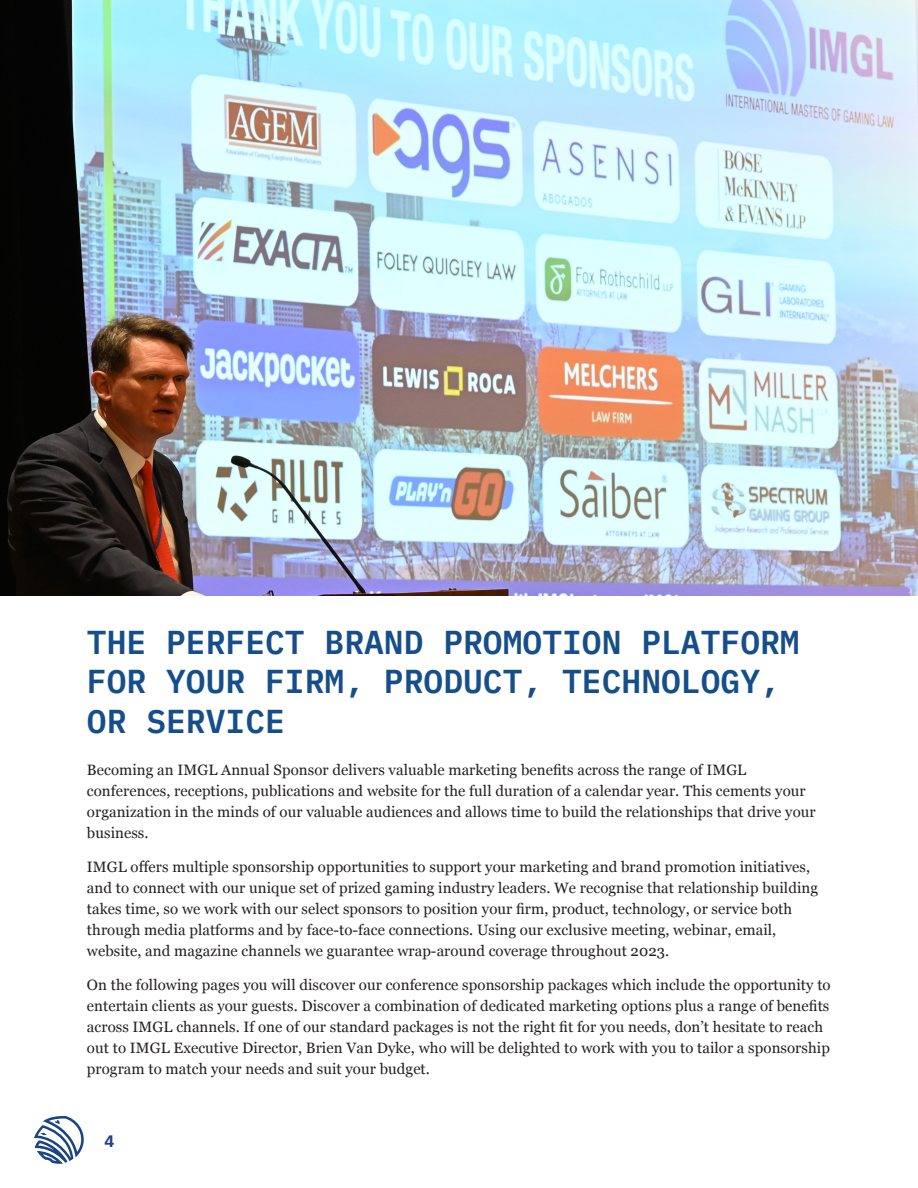
<style>
.page{position:relative;width:918px;height:1188px;background:#fff}
.page>*{position:absolute;margin:0;border:0;box-sizing:border-box;transform-origin:0 0}
.t1{font:600 33px/39.6px "IBM Plex Mono";color:#154e8a}
.t2{font:700 16.5px "IBM Plex Mono";color:#253f8e}
.t3{font:15px/21px "Georgia";letter-spacing:.005em;color:#231f20}
</style>
<div class="page">
<svg style="left:34px;top:1116px;width:50px;height:48px"></svg>
<img style="left:0;top:0;width:918px;height:596px">
<p class="t1" style="left:87px;top:619px;width:714px">THE PERFECT BRAND PROMOTION PLATFORM<br>FOR YOUR FIRM, PRODUCT, TECHNOLOGY,<br>OR SERVICE</p>
<p class="t3" style="left:87px;top:759px;width:730px">Becoming an IMGL Annual Sponsor delivers valuable marketing benefits across the range of IMGL conferences, receptions, publications and website for the full duration of a calendar year. This cements your organization in the minds of our valuable audiences and allows time to build the relationships that drive your business.</p>
<p class="t3" style="left:87px;top:855px;width:733px">IMGL offers multiple sponsorship opportunities to support your marketing and brand promotion initiatives, and to connect with our unique set of prized gaming industry leaders. We recognise that relationship building takes time, so we work with our select sponsors to position your firm, product, technology, or service both through media platforms and by face-to-face connections. Using our exclusive meeting, webinar, email, website, and magazine channels we guarantee wrap-around coverage throughout 2023.</p>
<p class="t3" style="left:87px;top:973px;width:745px">On the following pages you will discover our conference sponsorship packages which include the opportunity to entertain clients as your guests. Discover a combination of dedicated marketing options plus a range of benefits across IMGL channels. If one of our standard packages is not the right fit for you needs, don’t hesitate to reach out to IMGL Executive Director, Brien Van Dyke, who will be delighted to work with you to tailor a sponsorship program to match your needs and suit your budget.</p>
<p class="t2" style="left:105px;top:1128px;width:11px">4</p>
</div>
